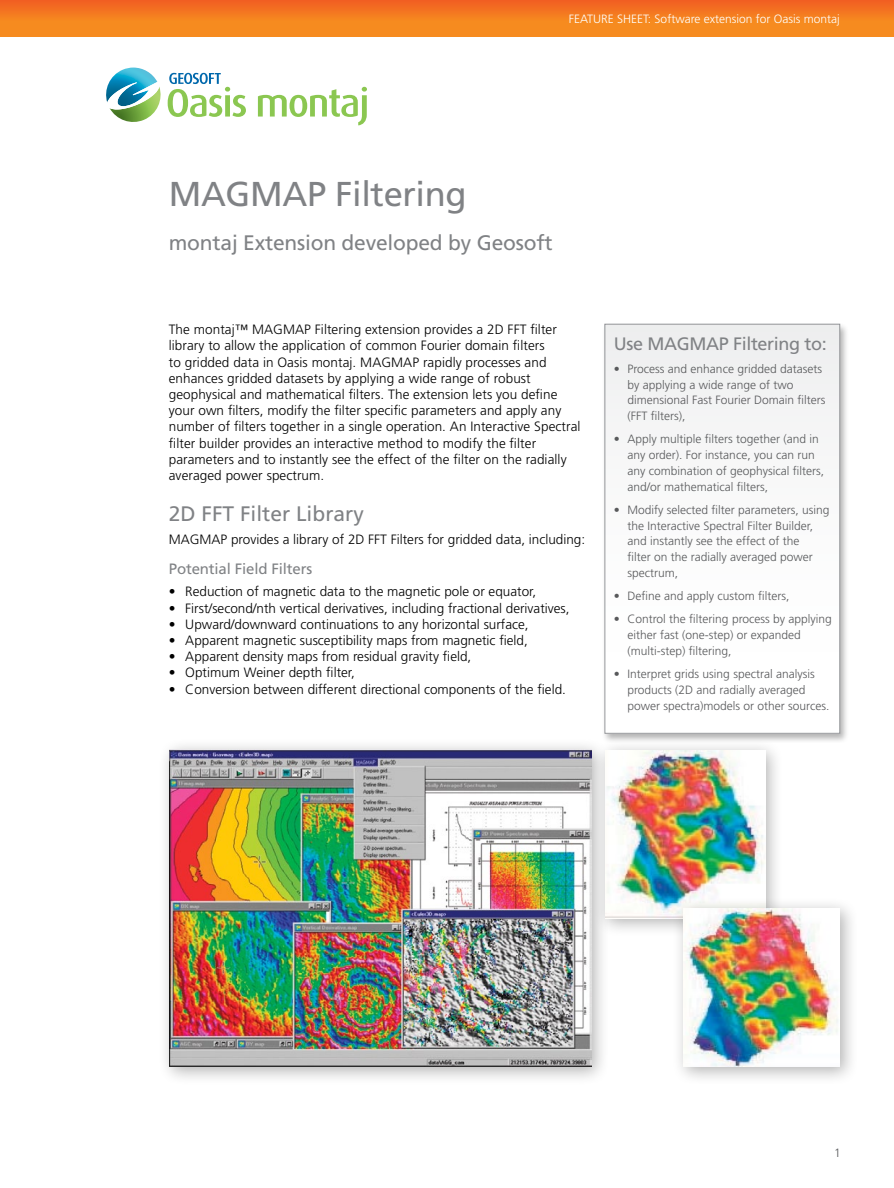
<style>
.page{position:relative;width:894px;height:1188px;background:#fff}
.page>*{position:absolute;margin:0;border:0;box-sizing:border-box;transform-origin:0 0}
.t1{font:34.5px "Frutiger LT Std";letter-spacing:-.01em;color:#808285}
.t2{font:21px "Frutiger LT Std";letter-spacing:-.01em;color:#808285}
.t3{font:18px "Frutiger LT Std";letter-spacing:-.02em;color:#808285}
.t4{font:15px "Frutiger LT Std";letter-spacing:-.01em;color:#808285}
.t5{font:300 13.5px/16.2px "Frutiger LT Std";letter-spacing:.005em;color:#000}
.t6{font:300 12px/15.8px "Frutiger LT Std";color:#58595b}
.t7{font:300 12px "Frutiger LT Std";color:#fff}
</style>
<div class="page">
<div style="left:0;top:0;width:893px;height:36px;background:linear-gradient(to bottom,#f26522,#f7941e)"></div>
<div style="left:601px;top:322px;width:248px;height:421px;background:#000;opacity:.3"></div>
<div style="left:604px;top:324px;width:235px;height:409px;background:#fafafb"></div>
<div style="left:604px;top:324px;width:235px;height:410px;border:1px solid #939598"></div>
<svg style="left:258px;top:87px;width:109px;height:38px"></svg>
<svg style="left:106px;top:68px;width:140px;height:54px"></svg>
<div style="left:157px;top:738px;width:452px;height:347px;background:#000;opacity:.3"></div>
<img style="left:170px;top:749px;width:421px;height:317px">
<div style="left:592px;top:738px;width:191px;height:199px;background:#000;opacity:.3"></div>
<img style="left:604px;top:750px;width:161px;height:168px">
<div style="left:671px;top:897px;width:187px;height:188px;background:#000;opacity:.3"></div>
<img style="left:683px;top:908px;width:156px;height:158px">
<p class="t7" style="left:568px;top:12px;width:272px">Feature Sheet: Software extension for Oasis montaj</p>
<h1 class="t1" style="left:169px;top:174px;width:299px">MAGMAP Filtering</h1>
<h2 class="t2" style="left:169px;top:230px;width:385px">montaj Extension developed by Geosoft</h2>
<p class="t5" style="left:169px;top:322px;width:413px">The montaj™ MAGMAP Filtering extension provides a 2D FFT filter library to allow the application of common Fourier domain filters<br>to gridded data in Oasis montaj. MAGMAP rapidly processes and enhances gridded datasets by applying a wide range of robust geophysical and mathematical filters. The extension lets you define your own filters, modify the filter specific parameters and apply any number of filters together in a single operation. An Interactive Spectral filter builder provides an interactive method to modify the filter parameters and to instantly see the effect of the filter on the radially averaged power spectrum.</p>
<h2 class="t2" style="left:169px;top:502px;width:196px">2D FFT Filter Library</h2>
<p class="t5" style="left:169px;top:532px;width:418px">MAGMAP provides a library of 2D FFT Filters for gridded data, including:</p>
<p class="t4" style="left:169px;top:560px;width:145px">Potential Field Filters</p>
<p class="t5" style="left:169px;top:584px;width:369px">• Reduction of magnetic data to the magnetic pole or equator,</p>
<p class="t5" style="left:169px;top:600px;width:402px">• First/second/nth vertical derivatives, including fractional derivatives,</p>
<p class="t5" style="left:169px;top:616px;width:361px">• U pward/downward continuations to any horizontal surface,</p>
<p class="t5" style="left:169px;top:633px;width:360px">• Apparent magnetic susceptibility maps from magnetic field,</p>
<p class="t5" style="left:169px;top:649px;width:304px">• Apparent density maps from residual gravity field,</p>
<p class="t5" style="left:169px;top:665px;width:188px">• Optimum Weiner depth filter,</p>
<p class="t5" style="left:169px;top:681px;width:398px">• Conversion between different directional components of the field.</p>
<h3 class="t3" style="left:613px;top:333px;width:214px">Use MAGMAP Filtering to:</h3>
<p class="t6" style="left:627px;top:361px;width:200px;text-indent:-14px">• Process and enhance gridded datasets by applying a wide range of two dimensional Fast Fourier Domain filters (FFT filters),</p>
<p class="t6" style="left:627px;top:432px;width:198px;text-indent:-14px">• Apply multiple filters together (and in any order). For instance, you can run any combination of geophysical filters, and/or mathematical filters,</p>
<p class="t6" style="left:627px;top:502px;width:204px;text-indent:-14px">• Modify selected filter parameters, using the Interactive Spectral Filter Builder, and instantly see the effect of the<br>filter on the radially averaged power spectrum,</p>
<p class="t6" style="left:613px;top:588px;width:177px">• Define and apply custom filters,</p>
<p class="t6" style="left:627px;top:611px;width:206px;text-indent:-14px">• Control the filtering process by applying either fast (one-step) or expanded (multi-step) filtering,</p>
<p class="t6" style="left:627px;top:666px;width:203px;text-indent:-14px">• Interpret grids using spectral analysis products (2D and radially averaged power spectra)models or other sources.</p>
<p class="t6" style="left:833px;top:1145px;width:8px">1</p>
</div>
